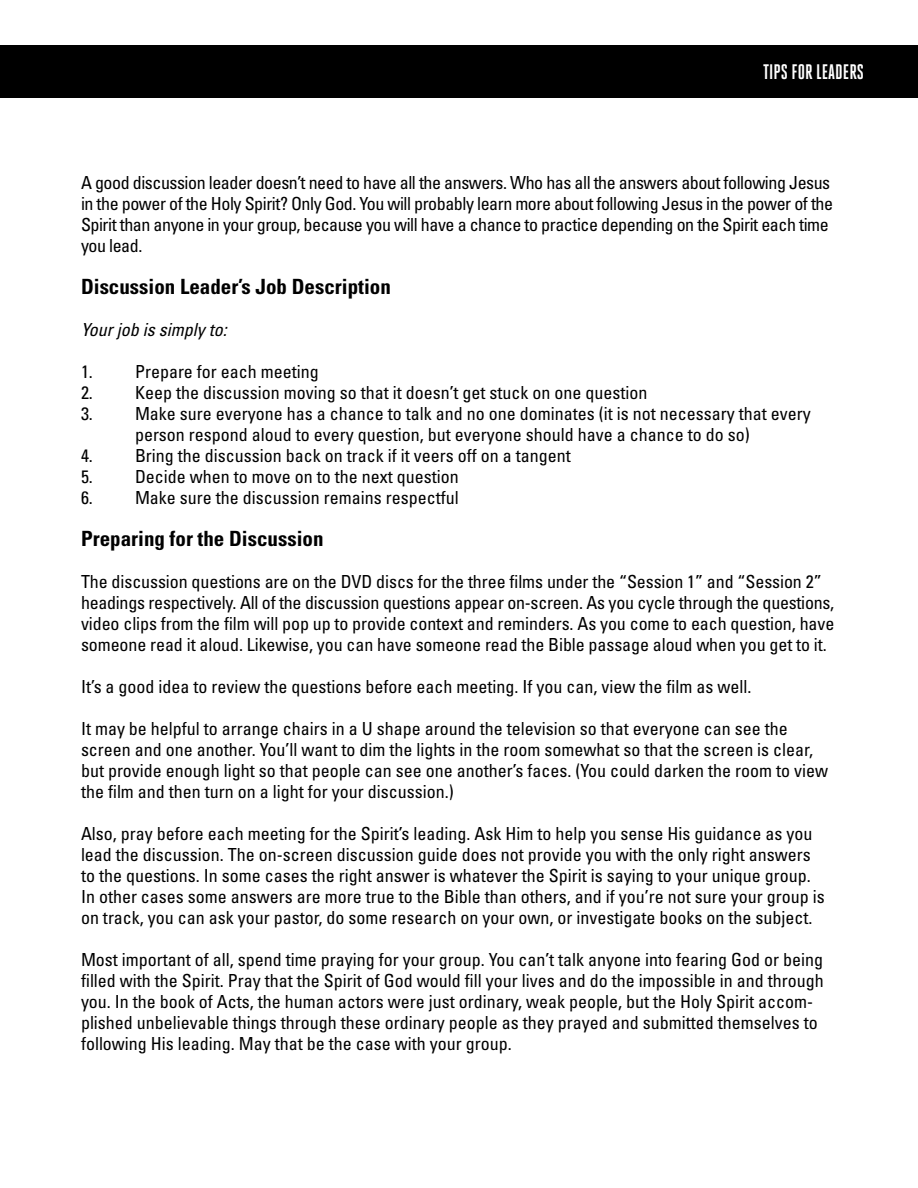
<style>
.page{position:relative;width:918px;height:1188px;background:#fff}
.page>*{position:absolute;margin:0;border:0;box-sizing:border-box;transform-origin:0 0}
.t1{font:700 condensed 21px "Univers LT Std";color:#000}
.t2{font:700 21px "Heroic Condensed";color:#fff}
.t3{font:condensed 18px/21px "Univers LT Std";color:#000}
.t4{font:condensed 18px/21px "Univers LT Std";letter-spacing:-.025em;color:#000}
.t5{font:italic condensed 18px "Univers LT Std";color:#000}
</style>
<div class="page">
<div style="left:0;top:45px;width:918px;height:53px;background:#000"></div>
<p class="t2" style="left:763px;top:60px;width:102px">TIPS FOR LEADERS</p>
<p class="t4" style="left:81px;top:171px;width:754px">A good discussion leader doesn’t need to have all the answers. Who has all the answers about following Jesus in the power of the Holy Spirit? Only God. You will probably learn more about following Jesus in the power of the Spirit than anyone in your group, because you will have a chance to practice depending on the Spirit each time you lead.</p>
<p class="t1" style="left:81px;top:273px;width:311px">Discussion Leader’s Job Description</p>
<p class="t5" style="left:81px;top:318px;width:147px">Your job is simply to:</p>
<p class="t3" style="left:81px;top:360px;width:239px">1. Prepare for each meeting</p>
<p class="t3" style="left:81px;top:381px;width:568px">2. Keep the discussion moving so that it doesn’t get stuck on one question</p>
<p class="t3" style="left:81px;top:402px;width:731px;text-align:center">3. Make sure everyone has a chance to talk and no one dominates (it is not necessary that every person respond aloud to every question, but everyone should have a chance to do so)</p>
<p class="t3" style="left:81px;top:444px;width:491px">4. Bring the discussion back on track if it veers off on a tangent</p>
<p class="t3" style="left:81px;top:465px;width:379px">5. Decide when to move on to the next question</p>
<p class="t3" style="left:81px;top:486px;width:379px">6. Make sure the discussion remains respectful</p>
<p class="t1" style="left:81px;top:525px;width:244px">Preparing for the Discussion</p>
<p class="t3" style="left:81px;top:570px;width:755px">The discussion questions are on the DVD discs for the three films under the “Session 1” and “Session 2” headings respectively. All of the discussion questions appear on-screen. As you cycle through the questions, video clips from the film will pop up to provide context and reminders. As you come to each question, have someone read it aloud. Likewise, you can have someone read the Bible passage aloud when you get to it.</p>
<p class="t3" style="left:81px;top:675px;width:672px">It’s a good idea to review the questions before each meeting. If you can, view the film as well.</p>
<p class="t3" style="left:81px;top:717px;width:749px">It may be helpful to arrange chairs in a U shape around the television so that everyone can see the screen and one another. You’ll want to dim the lights in the room somewhat so that the screen is clear, but provide enough light so that people can see one another’s faces. (You could darken the room to view the film and then turn on a light for your discussion.)</p>
<p class="t3" style="left:81px;top:822px;width:745px">Also, pray before each meeting for the Spirit’s leading. Ask Him to help you sense His guidance as you lead the discussion. The on-screen discussion guide does not provide you with the only right answers to the questions. In some cases the right answer is whatever the Spirit is saying to your unique group.<br>In other cases some answers are more true to the Bible than others, and if you’re not sure your group is on track, you can ask your pastor, do some research on your own, or investigate books on the subject.</p>
<p class="t3" style="left:81px;top:948px;width:744px">Most important of all, spend time praying for your group. You can’t talk anyone into fearing God or being filled with the Spirit. Pray that the Spirit of God would fill your lives and do the impossible in and through you. In the book of Acts, the human actors were just ordinary, weak people, but the Holy Spirit accom&shy;plished unbelievable things through these ordinary people as they prayed and submitted themselves to following His leading. May that be the case with your group.</p>
</div>
